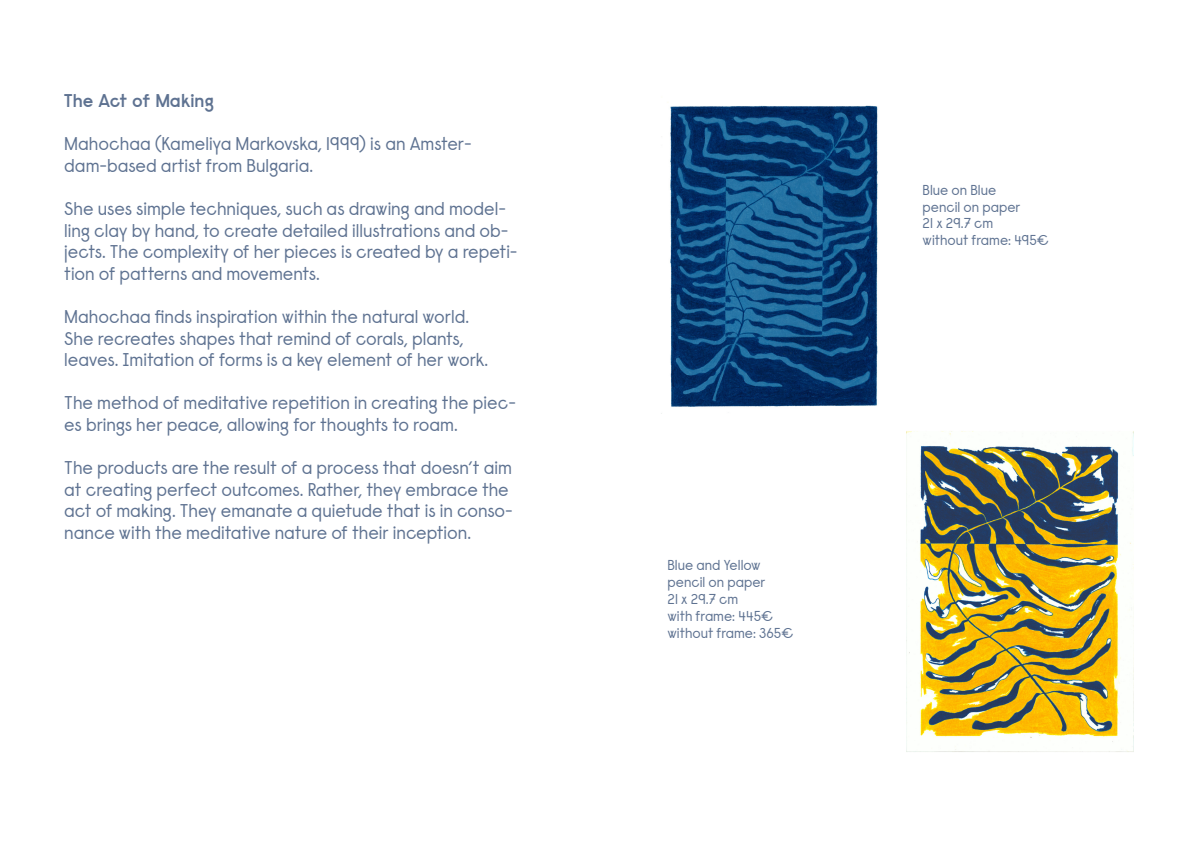
<style>
.page{position:relative;width:1191px;height:842px;background:#fff}
.page>*{position:absolute;margin:0;border:0;box-sizing:border-box;transform-origin:0 0}
.t1{font:18px/21.6px "Raisonne Pro";color:#5e7291}
.t2{font:600 18px "Raisonne";letter-spacing:-.025em;color:#5e7291}
.t3{font:14px "Raisonne Pro";color:#5e7291}
</style>
<div class="page">
<img style="left:661px;top:105px;width:217px;height:309px">
<img style="left:906px;top:431px;width:227px;height:321px">
<p class="t2" style="left:64px;top:89px;width:151px">The Act of Making</p>
<p class="t1" style="left:64px;top:133px;width:409px">Mahochaa (Kameliya Markovska, 1999) is an Amster&shy;dam-based artist from Bulgaria.</p>
<p class="t1" style="left:64px;top:198px;width:455px">She uses simple techniques, such as drawing and model&shy;ling clay by hand, to create detailed illustrations and ob&shy;jects. The complexity of her pieces is created by a repeti&shy;tion of patterns and movements.</p>
<p class="t1" style="left:64px;top:306px;width:406px">Mahochaa finds inspiration within the natural world.</p>
<p class="t1" style="left:64px;top:327px;width:425px">She recreates shapes that remind of corals, plants, leaves. Imitation of forms is a key element of her work.</p>
<p class="t1" style="left:64px;top:392px;width:453px">The method of meditative repetition in creating the piec&shy;es brings her peace, allowing for thoughts to roam.</p>
<p class="t1" style="left:64px;top:457px;width:450px">The products are the result of a process that doesn’t aim at creating perfect outcomes. Rather, they embrace the act of making. They emanate a quietude that is in conso&shy;nance with the meditative nature of their inception.</p>
<p class="t3" style="left:667px;top:557px;width:95px">Blue and Yellow</p>
<p class="t3" style="left:667px;top:573px;width:99px">pencil on paper</p>
<p class="t3" style="left:667px;top:590px;width:72px">21 x 29.7 cm</p>
<p class="t3" style="left:667px;top:607px;width:107px">with frame: 445€</p>
<p class="t3" style="left:667px;top:624px;width:127px">without frame: 365€</p>
<p class="t3" style="left:922px;top:181px;width:75px">Blue on Blue</p>
<p class="t3" style="left:922px;top:198px;width:99px">pencil on paper</p>
<p class="t3" style="left:922px;top:215px;width:72px">21 x 29.7 cm</p>
<p class="t3" style="left:922px;top:231px;width:128px">without frame: 495€</p>
</div>
